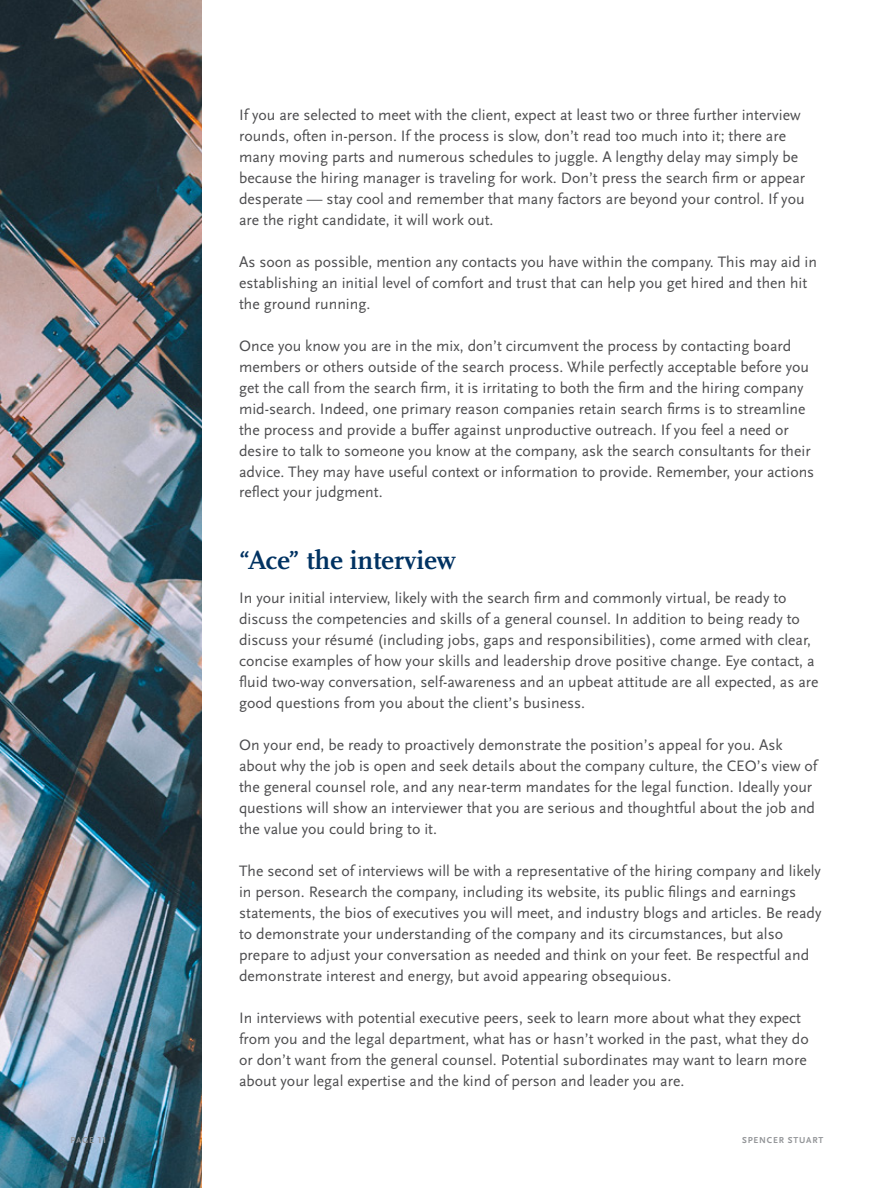
<style>
.page{position:relative;width:891px;height:1188px;background:#fff}
.page>*{position:absolute;margin:0;border:0;box-sizing:border-box;transform-origin:0 0}
.t1{font:700 27px "Scala Pro";letter-spacing:.005em;color:#003262}
.t2{font:15.75px/21px "Scala Sans Pro";color:#4d4d4f}
.t3{font:700 9px "Scala Sans Pro";letter-spacing:.085em;color:#939598}
</style>
<div class="page">
<img style="left:0;top:0;width:202px;height:1188px">
<p class="t2" style="left:239px;top:104px;width:568px">If you are selected to meet with the client, expect at least two or three further interview rounds, often in-person. If the process is slow, don’t read too much into it; there are many moving parts and numerous schedules to juggle. A lengthy delay may simply be because the hiring manager is traveling for work. Don’t press the search firm or appear desperate — stay cool and remember that many factors are beyond your control. If you are the right candidate, it will work out.</p>
<p class="t2" style="left:239px;top:251px;width:579px">As soon as possible, mention any contacts you have within the company. This may aid in establishing an initial level of comfort and trust that can help you get hired and then hit the ground running.</p>
<p class="t2" style="left:239px;top:335px;width:577px">Once you know you are in the mix, don’t circumvent the process by contacting board members or others outside of the search process. While perfectly acceptable before you get the call from the search firm, it is irritating to both the firm and the hiring company mid-search. Indeed, one primary reason companies retain search firms is to streamline the process and provide a buffer against unproductive outreach. If you feel a need or desire to talk to someone you know at the company, ask the search consultants for their advice. They may have useful context or information to provide. Remember, your actions reflect your judgment.</p>
<h1 class="t1" style="left:239px;top:544px;width:218px">“Ace” the interview</h1>
<p class="t2" style="left:239px;top:587px;width:581px">In your initial interview, likely with the search firm and commonly virtual, be ready to discuss the competencies and skills of a general counsel. In addition to being ready to discuss your résumé (including jobs, gaps and responsibilities), come armed with clear, concise examples of how your skills and leadership drove positive change. Eye contact, a fluid two-way conversation, self-awareness and an upbeat attitude are all expected, as are good questions from you about the client’s business.</p>
<p class="t2" style="left:239px;top:734px;width:580px">On your end, be ready to proactively demonstrate the position’s appeal for you. Ask about why the job is open and seek details about the company culture, the CEO’s view of the general counsel role, and any near-term mandates for the legal function. Ideally your questions will show an interviewer that you are serious and thoughtful about the job and the value you could bring to it.</p>
<p class="t2" style="left:239px;top:860px;width:584px">The second set of interviews will be with a representative of the hiring company and likely in person. Research the company, including its website, its public filings and earnings statements, the bios of executives you will meet, and industry blogs and articles. Be ready to demonstrate your understanding of the company and its circumstances, but also prepare to adjust your conversation as needed and think on your feet. Be respectful and demonstrate interest and energy, but avoid appearing obsequious.</p>
<p class="t2" style="left:239px;top:1007px;width:571px">In interviews with potential executive peers, seek to learn more about what they expect from you and the legal department, what has or hasn’t worked in the past, what they do or don’t want from the general counsel. Potential subordinates may want to learn more about your legal expertise and the kind of person and leader you are.</p>
<p class="t3" style="left:70px;top:1135px;width:38px">PAGE 11</p>
<p class="t3" style="left:742px;top:1135px;width:59px">SPENCER STUART</p>
</div>
